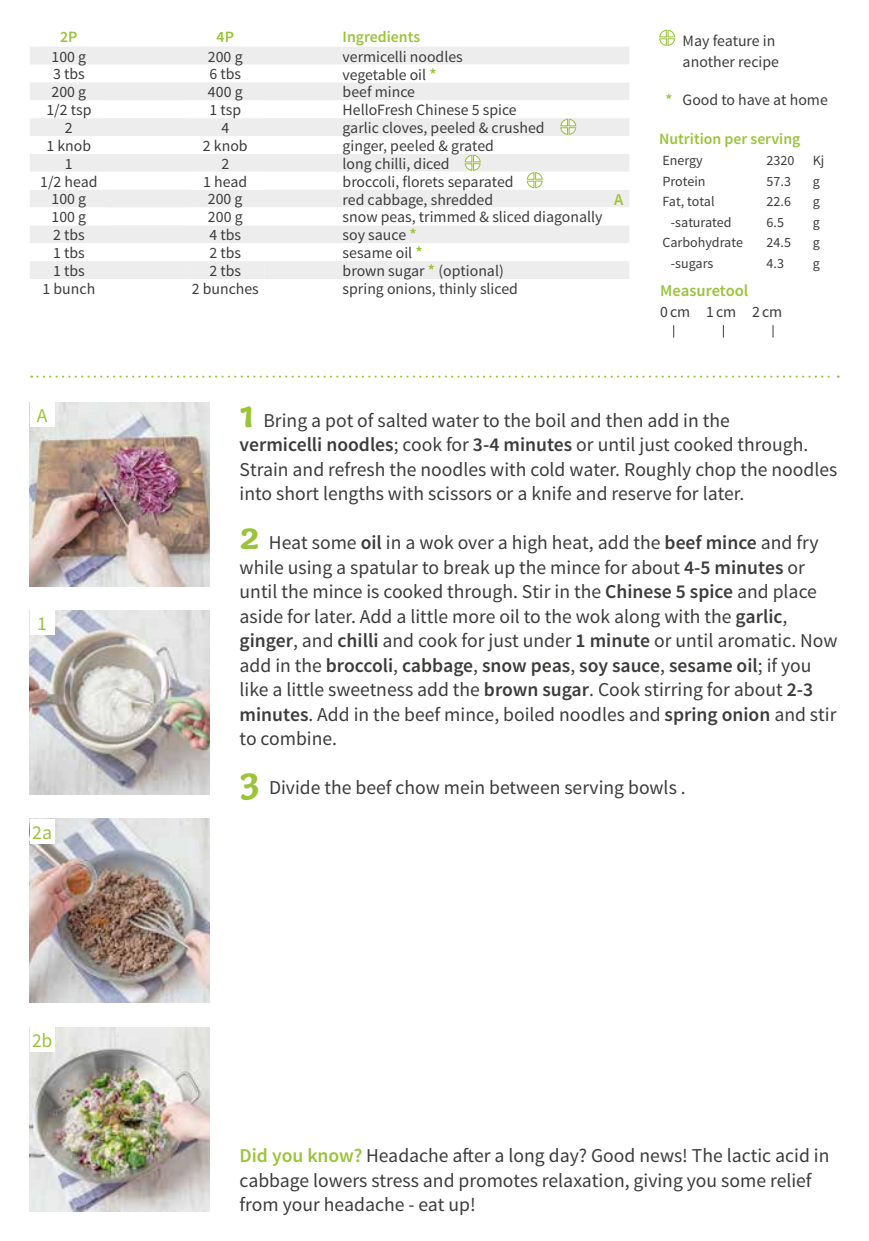
<style>
.page{position:relative;width:869px;height:1241px;background:#fff}
.page>*{position:absolute;margin:0;border:0;box-sizing:border-box;transform-origin:0 0}
.t1{font:19.6px/24.5px "Source Sans Pro";color:#3c3c3b}
.t2{font:19.6px "Source Sans Pro";color:#9ac43a}
.t3{font:600 16.45px "Source Sans Pro";color:#9ac43a}
.t4{font:15.75px/21px "Source Sans Pro";color:#3c3c3b}
.t5{font:600 15.75px "Source Sans Pro";color:#9ac43a}
.t6{font:15.75px "Source Sans Pro";letter-spacing:.06em;color:#3c3c3b}
.t7{font:14px "Source Sans Pro";color:#3c3c3b}
.s1{font-weight:600;font-size:16.45px;color:#9ac43a}
.s2{font-weight:600;color:#9ac43a}
.s3{font-family:"Capucine Basic";font-weight:700;font-size:41.12px;color:#9ac43a}
.s4{font-weight:600}
</style>
<div class="page">
<img style="left:30px;top:1027px;width:180px;height:183px">
<img style="left:30px;top:818px;width:180px;height:184px">
<img style="left:30px;top:402px;width:180px;height:184px">
<img style="left:30px;top:610px;width:180px;height:184px">
<svg style="left:31px;top:375px;width:807px;height:2px"></svg>
<svg style="left:659px;top:29px;width:16px;height:17px"></svg>
<svg style="left:673px;top:325px;width:1px;height:12px"></svg>
<svg style="left:722px;top:325px;width:1px;height:12px"></svg>
<svg style="left:772px;top:325px;width:1px;height:12px"></svg>
<div style="left:30px;top:47px;width:599px;height:17px;background:#ededed"></div>
<svg style="left:30px;top:82px;width:599px;height:197px;fill:#ededed"></svg>
<div style="left:30px;top:402px;width:25px;height:25px;background:#fff"></div>
<div style="left:30px;top:610px;width:25px;height:25px;background:#fff"></div>
<div style="left:30px;top:1027px;width:25px;height:25px;background:#fff"></div>
<div style="left:30px;top:818px;width:25px;height:25px;background:#fff"></div>
<svg style="left:559px;top:118px;width:17px;height:17px"></svg>
<svg style="left:464px;top:154px;width:17px;height:17px"></svg>
<svg style="left:526px;top:171px;width:17px;height:18px"></svg>
<p class="t5" style="left:60px;top:26px;width:19px">2P</p>
<p class="t5" style="left:216px;top:26px;width:19px">4P</p>
<p class="t5" style="left:342px;top:26px;width:79px">Ingredients</p>
<p class="t4" style="left:52px;top:46px;width:36px">100 g</p>
<p class="t4" style="left:208px;top:46px;width:36px">200 g</p>
<p class="t4" style="left:342px;top:46px;width:122px">vermicelli noodles</p>
<p class="t4" style="left:53px;top:64px;width:33px">3 tbs</p>
<p class="t4" style="left:209px;top:64px;width:33px">6 tbs</p>
<p class="t4" style="left:342px;top:64px;width:95px">vegetable oil <span class="s1">*</span></p>
<p class="t4" style="left:52px;top:82px;width:36px">200 g</p>
<p class="t4" style="left:208px;top:82px;width:36px">400 g</p>
<p class="t4" style="left:342px;top:82px;width:74px">beef mince</p>
<p class="t4" style="left:46px;top:100px;width:47px">1/2 tsp</p>
<p class="t4" style="left:209px;top:100px;width:33px">1 tsp</p>
<p class="t4" style="left:342px;top:100px;width:175px">HelloFresh Chinese 5 spice</p>
<p class="t4" style="left:65px;top:117px;width:9px">2</p>
<p class="t4" style="left:221px;top:117px;width:9px">4</p>
<p class="t4" style="left:342px;top:117px;width:203px">garlic cloves, peeled &amp; crushed</p>
<p class="t4" style="left:46px;top:135px;width:46px">1 knob</p>
<p class="t4" style="left:203px;top:135px;width:46px">2 knob</p>
<p class="t4" style="left:342px;top:135px;width:153px">ginger, peeled &amp; grated</p>
<p class="t4" style="left:65px;top:153px;width:9px">1</p>
<p class="t4" style="left:221px;top:153px;width:9px">2</p>
<p class="t4" style="left:342px;top:153px;width:108px">long chilli, diced</p>
<p class="t4" style="left:40px;top:171px;width:59px">1/2 head</p>
<p class="t4" style="left:203px;top:171px;width:45px">1 head</p>
<p class="t4" style="left:342px;top:171px;width:172px">broccoli, florets separated</p>
<p class="t4" style="left:51px;top:189px;width:36px">100 g</p>
<p class="t4" style="left:208px;top:189px;width:36px">200 g</p>
<p class="t4" style="left:342px;top:189px;width:152px">red cabbage, shredded</p>
<p class="t3" style="left:614px;top:189px;width:11px">A</p>
<p class="t4" style="left:52px;top:207px;width:36px">100 g</p>
<p class="t4" style="left:208px;top:207px;width:36px">200 g</p>
<p class="t4" style="left:342px;top:207px;width:261px">snow peas, trimmed &amp; sliced diagonally</p>
<p class="t4" style="left:53px;top:225px;width:33px">2 tbs</p>
<p class="t4" style="left:209px;top:225px;width:33px">4 tbs</p>
<p class="t4" style="left:342px;top:225px;width:75px">soy sauce <span class="s1">*</span></p>
<p class="t4" style="left:53px;top:242px;width:33px">1 tbs</p>
<p class="t4" style="left:209px;top:242px;width:33px">2 tbs</p>
<p class="t4" style="left:342px;top:243px;width:81px">sesame oil <span class="s1">*</span></p>
<p class="t4" style="left:53px;top:260px;width:33px">1 tbs</p>
<p class="t4" style="left:209px;top:260px;width:33px">2 tbs</p>
<p class="t4" style="left:342px;top:261px;width:163px">brown sugar <span class="s1">*</span> (optional)</p>
<p class="t4" style="left:42px;top:278px;width:54px">1 bunch</p>
<p class="t4" style="left:192px;top:278px;width:69px">2 bunches</p>
<p class="t4" style="left:342px;top:278px;width:177px">spring onions, thinly sliced</p>
<p class="t4" style="left:682px;top:30px;width:98px">May feature in another recipe</p>
<p class="t4" style="left:665px;top:90px;width:164px"><span class="s2">*</span> Good to have at home</p>
<p class="t5" style="left:659px;top:129px;width:143px">Nutrition per serving</p>
<p class="t7" style="left:662px;top:152px;width:42px">Energy</p>
<p class="t7" style="left:766px;top:152px;width:29px">2320</p>
<p class="t7" style="left:812px;top:152px;width:13px">Kj</p>
<p class="t7" style="left:662px;top:172px;width:45px">Protein</p>
<p class="t7" style="left:766px;top:172px;width:26px">57.3</p>
<p class="t7" style="left:812px;top:172px;width:9px">g</p>
<p class="t7" style="left:662px;top:193px;width:54px">Fat, total</p>
<p class="t7" style="left:766px;top:193px;width:26px">22.6</p>
<p class="t7" style="left:812px;top:193px;width:9px">g</p>
<p class="t7" style="left:670px;top:213px;width:62px">-saturated</p>
<p class="t7" style="left:766px;top:213px;width:19px">6.5</p>
<p class="t7" style="left:812px;top:213px;width:9px">g</p>
<p class="t7" style="left:662px;top:234px;width:82px">Carbohydrate</p>
<p class="t7" style="left:766px;top:234px;width:26px">24.5</p>
<p class="t7" style="left:812px;top:234px;width:9px">g</p>
<p class="t7" style="left:670px;top:254px;width:44px">-sugars</p>
<p class="t7" style="left:766px;top:254px;width:19px">4.3</p>
<p class="t7" style="left:812px;top:254px;width:9px">g</p>
<p class="t3" style="left:660px;top:280px;width:89px">Measuretool</p>
<p class="t6" style="left:660px;top:301px;width:123px">0cm 1cm 2cm</p>
<p class="t2" style="left:37px;top:403px;width:12px">A</p>
<p class="t2" style="left:37px;top:611px;width:11px">1</p>
<p class="t2" style="left:32px;top:819px;width:21px">2a</p>
<p class="t2" style="left:32px;top:1028px;width:22px">2b</p>
<p class="t1" style="left:239px;top:408px;width:599px"><span class="s3">1</span> Bring a pot of salted water to the boil and then add in the<br><span class="s4">vermicelli noodles</span>; cook for <span class="s4">3-4 minutes</span> or until just cooked through.<br>Strain and refresh the noodles with cold water. Roughly chop the noodles into short lengths with scissors or a knife and reserve for later.</p>
<p class="t1" style="left:239px;top:530px;width:599px"><span class="s3">2</span> Heat some <span class="s4">oil</span> in a wok over a high heat, add the <span class="s4">beef mince</span> and fry while using a spatular to break up the mince for about <span class="s4">4-5 minutes</span> or until the mince is cooked through. Stir in the <span class="s4">Chinese 5 spice</span> and place aside for later. Add a little more oil to the wok along with the <span class="s4">garlic</span>, <span class="s4">ginger</span>, and <span class="s4">chilli</span> and cook for just under <span class="s4">1 minute</span> or until aromatic. Now add in the <span class="s4">broccoli</span>, <span class="s4">cabbage</span>, <span class="s4">snow peas</span>, <span class="s4">soy sauce</span>, <span class="s4">sesame oil</span>; if you like a little sweetness add the <span class="s4">brown sugar</span>. Cook stirring for about <span class="s4">2-3 minutes</span>. Add in the beef mince, boiled noodles and <span class="s4">spring onion</span> and stir to combine.</p>
<p class="t1" style="left:239px;top:775px;width:447px"><span class="s3">3</span> Divide the beef chow mein between serving bowls .</p>
<p class="t1" style="left:239px;top:1143px;width:591px"><span class="s2">Did you know?</span> Headache after a long day? Good news! The lactic acid in cabbage lowers stress and promotes relaxation, giving you some relief from your headache - eat up!</p>
</div>
